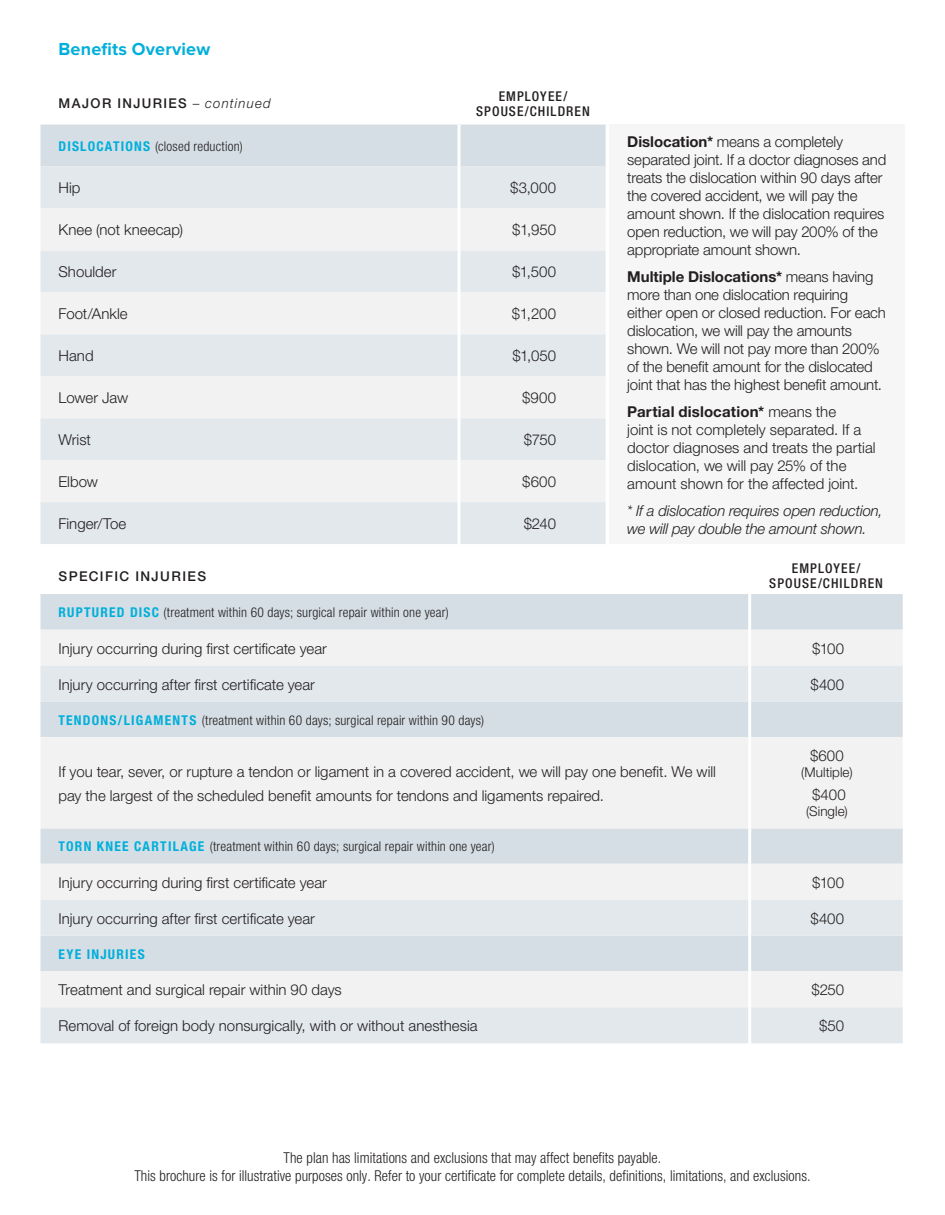
<style>
.page{position:relative;width:945px;height:1215px;background:#fff}
.page>*{position:absolute;margin:0;border:0;box-sizing:border-box;transform-origin:0 0}
.t1{font:700 18px "Proxima Nova";letter-spacing:.01em;color:#00afdb}
.t2{font:300 15px/18px "Helvetica Neue CELT";letter-spacing:-.005em;color:#231f20}
.t3{font:300 condensed 15px/18px "Helvetica Neue LTCE";letter-spacing:.005em;color:#231f20;text-align:center}
.t4{font:italic 300 15px/18px "Helvetica Neue CELT";letter-spacing:-.01em;color:#231f20}
.t5{font:300 condensed 13.5px "Helvetica Neue LTCE";letter-spacing:.015em;color:#231f20}
.t6{font:500 condensed 13.5px/15px "Helvetica Neue LTCE";letter-spacing:.08em;color:#231f20;text-align:center}
.t7{font:500 13.5px "Helvetica Neue CELT";letter-spacing:.105em;color:#231f20}
.t8{font:300 13.5px "Helvetica Neue CELT";letter-spacing:.005em;color:#231f20}
.t9{font:700 condensed 13.5px "Helvetica Neue LTCE";letter-spacing:.095em;color:#00afdb}
.s1{font-weight:300}
.s2{font-weight:300;font-style:italic}
.s3{font-weight:700;color:#00afdb}
.s4{font-weight:700}
</style>
<div class="page">
<div style="left:40px;top:594px;width:863px;height:36px;background:#d5dee4"></div>
<svg style="left:40px;top:630px;width:863px;height:270px;fill:#f2f2f3"></svg>
<div style="left:40px;top:666px;width:863px;height:36px;background:#e2e8ec"></div>
<svg style="left:40px;top:900px;width:863px;height:143px;fill:#e2e8ec"></svg>
<hr style="left:748px;top:594px;width:3px;height:36px;background:#fff">
<hr style="left:748px;top:630px;width:3px;height:36px;background:#fff">
<hr style="left:748px;top:666px;width:3px;height:36px;background:#fff">
<hr style="left:748px;top:702px;width:3px;height:35px;background:#fff">
<hr style="left:748px;top:737px;width:3px;height:91px;background:#fff">
<hr style="left:748px;top:828px;width:3px;height:36px;background:#fff">
<hr style="left:748px;top:864px;width:3px;height:36px;background:#fff">
<hr style="left:748px;top:900px;width:3px;height:36px;background:#fff">
<hr style="left:748px;top:936px;width:3px;height:35px;background:#fff">
<hr style="left:748px;top:971px;width:3px;height:36px;background:#fff">
<hr style="left:748px;top:1007px;width:3px;height:36px;background:#fff">
<div style="left:609px;top:125px;width:295px;height:419px;background:#f6f6f7"></div>
<div style="left:40px;top:125px;width:566px;height:42px;background:#d5dee4"></div>
<div style="left:40px;top:167px;width:566px;height:377px;background:#e2e8ec"></div>
<svg style="left:40px;top:208px;width:566px;height:294px;fill:#f2f2f3"></svg>
<hr style="left:458px;top:125px;width:2px;height:42px;background:#fff">
<hr style="left:458px;top:167px;width:2px;height:41px;background:#fff">
<hr style="left:458px;top:208px;width:2px;height:42px;background:#fff">
<hr style="left:458px;top:250px;width:2px;height:42px;background:#fff">
<hr style="left:458px;top:292px;width:2px;height:42px;background:#fff">
<hr style="left:458px;top:334px;width:2px;height:42px;background:#fff">
<hr style="left:458px;top:376px;width:2px;height:42px;background:#fff">
<hr style="left:458px;top:418px;width:2px;height:42px;background:#fff">
<hr style="left:458px;top:460px;width:2px;height:42px;background:#fff">
<hr style="left:458px;top:502px;width:2px;height:42px;background:#fff">
<p class="t1" style="left:58px;top:38px;width:153px">Benefits Overview</p>
<p class="t7" style="left:59px;top:95px;width:214px">MAJOR INJURIES <span class="s1">–</span> <span class="s2">continued</span></p>
<p class="t6" style="left:476px;top:88px;width:115px">EMPLOYEE/<br>SPOUSE/CHILDREN</p>
<p class="t5" style="left:59px;top:138px;width:186px"><span class="s3">DISLOCATIONS</span> (closed reduction)</p>
<p class="t2" style="left:58px;top:179px;width:23px">Hip</p>
<p class="t2" style="left:510px;top:179px;width:47px">$3,000</p>
<p class="t2" style="left:58px;top:221px;width:126px">Knee (not kneecap)</p>
<p class="t2" style="left:512px;top:221px;width:45px">$1,950</p>
<p class="t2" style="left:58px;top:263px;width:59px">Shoulder</p>
<p class="t2" style="left:512px;top:263px;width:46px">$1,500</p>
<p class="t2" style="left:58px;top:305px;width:71px">Foot/Ankle</p>
<p class="t2" style="left:512px;top:305px;width:46px">$1,200</p>
<p class="t2" style="left:58px;top:347px;width:37px">Hand</p>
<p class="t2" style="left:512px;top:347px;width:45px">$1,050</p>
<p class="t2" style="left:58px;top:389px;width:71px">Lower Jaw</p>
<p class="t2" style="left:522px;top:389px;width:35px">$900</p>
<p class="t2" style="left:58px;top:431px;width:34px">Wrist</p>
<p class="t2" style="left:524px;top:431px;width:34px">$750</p>
<p class="t2" style="left:58px;top:473px;width:41px">Elbow</p>
<p class="t2" style="left:522px;top:473px;width:35px">$600</p>
<p class="t2" style="left:58px;top:515px;width:69px">Finger/Toe</p>
<p class="t2" style="left:524px;top:515px;width:34px">$240</p>
<p class="t2" style="left:627px;top:133px;width:261px"><span class="s4">Dislocation*</span> means a completely separated joint. If a doctor diagnoses and treats the dislocation within 90 days after the covered accident, we will pay the amount shown. If the dislocation requires open reduction, we will pay 200% of the appropriate amount shown.</p>
<p class="t2" style="left:627px;top:268px;width:260px"><span class="s4">Multiple Dislocations*</span> means having more than one dislocation requiring either open or closed reduction. For each dislocation, we will pay the amounts shown. We will not pay more than 200% of the benefit amount for the dislocated joint that has the highest benefit amount.</p>
<p class="t2" style="left:627px;top:403px;width:250px"><span class="s4">Partial dislocation*</span> means the<br>joint is not completely separated. If a doctor diagnoses and treats the partial dislocation, we will pay 25% of the amount shown for the affected joint.</p>
<p class="t4" style="left:627px;top:502px;width:257px">* If a dislocation requires open reduction, we will pay double the amount shown.</p>
<p class="t7" style="left:59px;top:568px;width:149px">SPECIFIC INJURIES</p>
<p class="t6" style="left:769px;top:561px;width:115px">EMPLOYEE/<br>SPOUSE/CHILDREN</p>
<p class="t5" style="left:58px;top:605px;width:392px"><span class="s3">RUPTURED DISC</span> (treatment within 60 days; surgical repair within one year)</p>
<p class="t2" style="left:58px;top:639px;width:270px">Injury occurring during first certificate year</p>
<p class="t2" style="left:812px;top:639px;width:34px">$100</p>
<p class="t2" style="left:58px;top:675px;width:258px">Injury occurring after first certificate year</p>
<p class="t2" style="left:811px;top:675px;width:35px">$400</p>
<p class="t5" style="left:58px;top:712px;width:427px"><span class="s3">TENDONS/LIGAMENTS</span> (treatment within 60 days; surgical repair within 90 days)</p>
<p class="t2" style="left:58px;top:759px;width:659px;line-height:24px">If you tear, sever, or rupture a tendon or ligament in a covered accident, we will pay one benefit. We will pay the largest of the scheduled benefit amounts for tendons and ligaments repaired.</p>
<p class="t2" style="left:810px;top:747px;width:35px">$600</p>
<p class="t8" style="left:801px;top:764px;width:53px">(Multiple)</p>
<p class="t2" style="left:812px;top:786px;width:35px">$400</p>
<p class="t8" style="left:806px;top:803px;width:43px">(Single)</p>
<p class="t5" style="left:59px;top:839px;width:438px"><span class="s3">TORN KNEE CARTILAGE</span> (treatment within 60 days; surgical repair within one year)</p>
<p class="t2" style="left:58px;top:873px;width:270px">Injury occurring during first certificate year</p>
<p class="t2" style="left:812px;top:873px;width:34px">$100</p>
<p class="t2" style="left:58px;top:909px;width:258px">Injury occurring after first certificate year</p>
<p class="t2" style="left:811px;top:909px;width:35px">$400</p>
<p class="t9" style="left:58px;top:946px;width:88px">EYE INJURIES</p>
<p class="t2" style="left:58px;top:981px;width:285px">Treatment and surgical repair within 90 days</p>
<p class="t2" style="left:812px;top:981px;width:34px">$250</p>
<p class="t2" style="left:58px;top:1017px;width:421px">Removal of foreign body nonsurgically, with or without anesthesia</p>
<p class="t2" style="left:819px;top:1017px;width:26px">$50</p>
<p class="t3" style="left:134px;top:1149px;width:678px">The plan has limitations and exclusions that may affect benefits payable.<br>This brochure is for illustrative purposes only. Refer to your certificate for complete details, definitions, limitations, and exclusions.</p>
</div>
